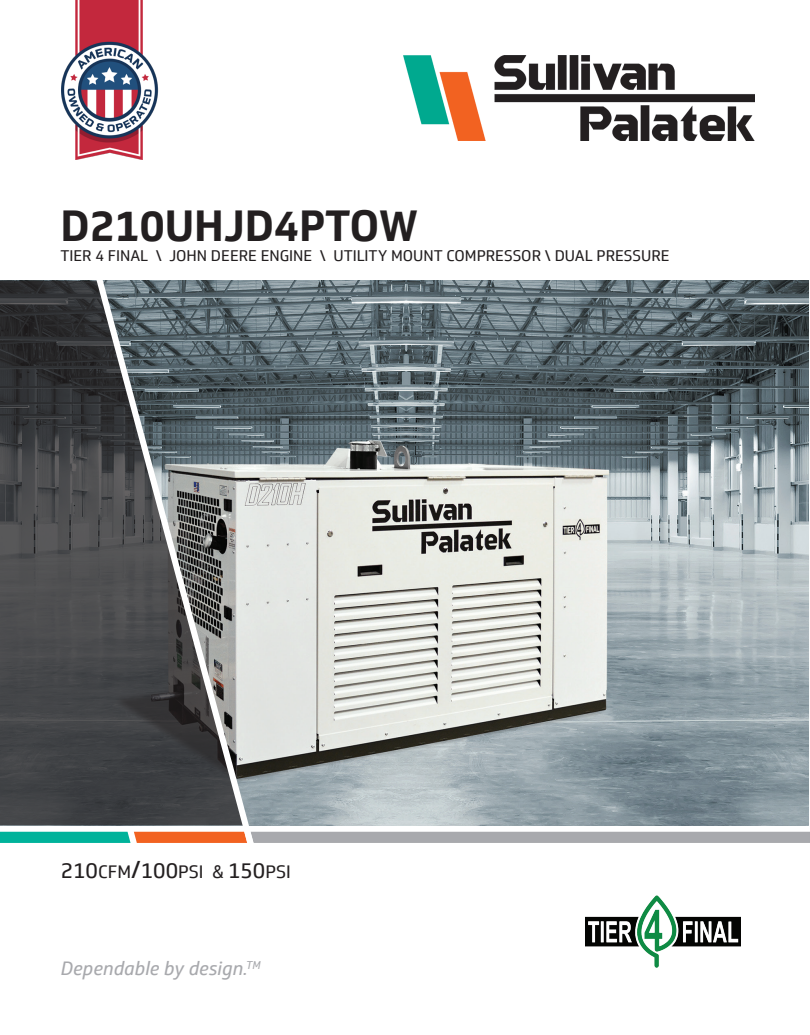
<style>
.page{position:relative;width:810px;height:1035px;background:#fff}
.page>*{position:absolute;margin:0;border:0;box-sizing:border-box;transform-origin:0 0}
.t1{font:700 42.5px "Soleto";color:#231f20}
.t2{font:italic 18.75px "Soleto";color:#a8a9ad}
.t3{font:17.5px "Soleto";color:#231f20}
.t4{font:15px "Soleto";color:#231f20}
.s1{font-size:21.25px}
.s2{font-size:23.75px}
</style>
<div class="page">
<div style="left:260px;top:832px;width:550px;height:11px;background:#a8a9ad"></div>
<img style="left:404px;top:56px;width:350px;height:85px">
<img style="left:260px;top:281px;width:549px;height:544px">
<svg style="left:0;top:280px;width:260px;height:563px;background:#595d5e"></svg>
<img style="left:62px;top:0;width:96px;height:159px">
<img style="left:585px;top:895px;width:156px;height:73px">
<p class="t1" style="left:60px;top:199px;width:359px">D210UHJD4PTOW</p>
<p class="t4" style="left:60px;top:246px;width:611px">TIER 4 FINAL \ JOHN DEERE ENGINE \ UTILITY MOUNT COMPRESSOR \ DUAL PRESSURE</p>
<p class="t3" style="left:61px;top:862px;width:232px"><span class="s1">210</span>CFM<span class="s2">/</span><span class="s1">100</span>PSI &amp; <span class="s1">150</span>PSI</p>
<p class="t2" style="left:61px;top:957px;width:201px">Dependable by design.<sup>TM</sup></p>
</div>
